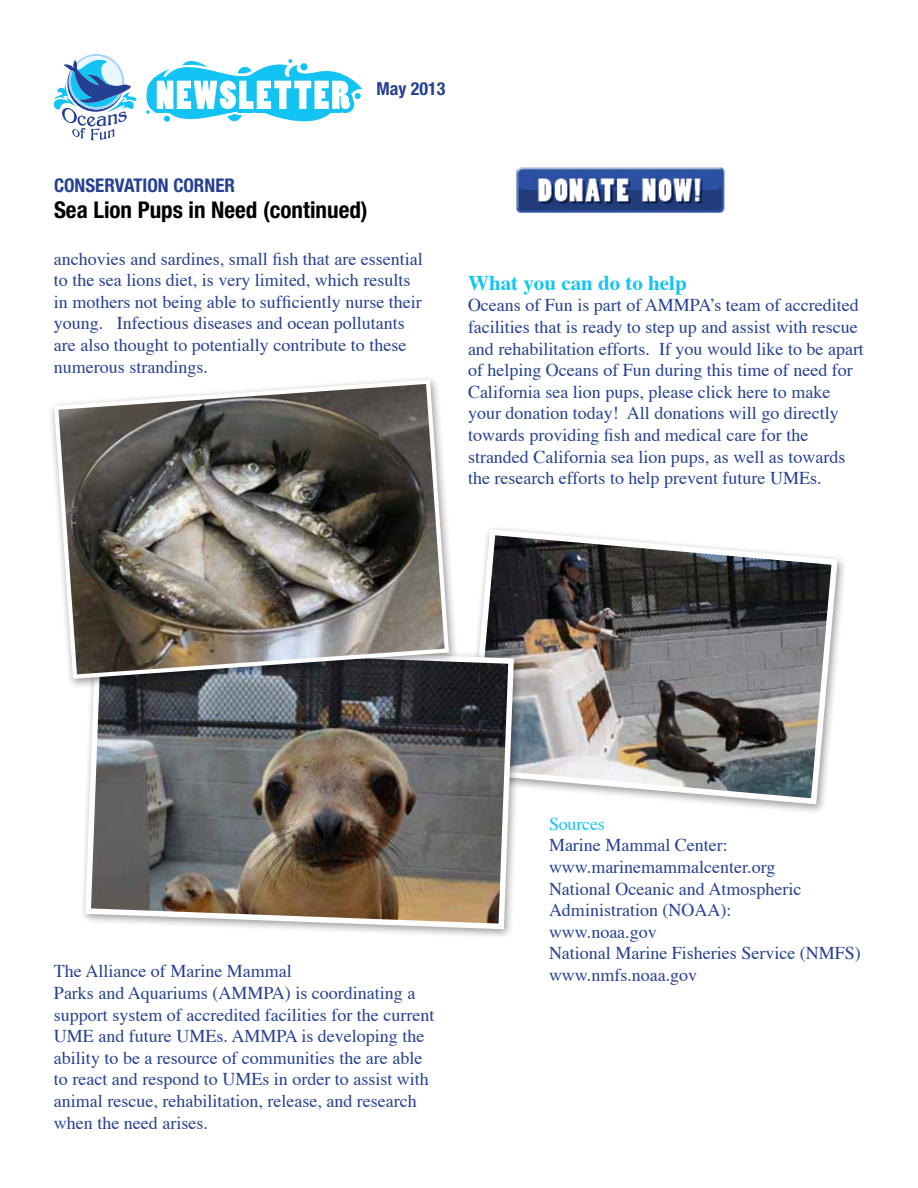
<style>
.page{position:relative;width:918px;height:1188px;background:#fff}
.page>*{position:absolute;margin:0;border:0;box-sizing:border-box;transform-origin:0 0}
.t1{font:700 condensed 23.1px "Helvetica Neue";color:#000}
.t2{font:700 21px "Times";color:#12c3f4}
.t3{font:700 condensed 18.9px "Helvetica Neue";color:#253f92}
.t4{font:18px/21.6px "Times";color:#253f92}
.t5{font:700 condensed 18px "Helvetica Neue";color:#253f92}
.t6{font:18px "Times";letter-spacing:-.01em;color:#12c3f4}
</style>
<div class="page">
<svg style="left:54px;top:54px;width:308px;height:86px"></svg>
<img style="left:477px;top:528px;width:364px;height:279px">
<div style="left:79px;top:638px;width:445px;height:302px;background:#000;opacity:.4"></div>
<img style="left:82px;top:640px;width:435px;height:292px">
<div style="left:48px;top:375px;width:411px;height:315px;background:#000;opacity:.4"></div>
<img style="left:52px;top:377px;width:399px;height:304px">
<img style="left:516px;top:167px;width:209px;height:46px">
<p class="t5" style="left:376px;top:78px;width:70px">May 2013</p>
<p class="t3" style="left:54px;top:174px;width:182px">CONSERVATION CORNER</p>
<p class="t1" style="left:54px;top:196px;width:315px">Sea Lion Pups in Need (continued)</p>
<p class="t4" style="left:54px;top:246px;width:370px">anchovies and sardines, small fish that are essential to the sea lions diet, is very limited, which results in mothers not being able to sufficiently nurse their young. Infectious diseases and ocean pollutants are also thought to potentially contribute to these numerous strandings.</p>
<p class="t2" style="left:468px;top:263px;width:220px">What you can do to help</p>
<p class="t4" style="left:468px;top:293px;width:398px">Oceans of Fun is part of AMMPA’s team of accredited facilities that is ready to step up and assist with rescue and rehabilitation efforts. If you would like to be apart of helping Oceans of Fun during this time of need for California sea lion pups, please click here to make your donation today! All donations will go directly towards providing fish and medical care for the stranded California sea lion pups, as well as towards the research efforts to help prevent future UMEs.</p>
<p class="t4" style="left:54px;top:959px;width:382px">The Alliance of Marine Mammal<br>Parks and Aquariums (AMMPA) is coordinating a support system of accredited facilities for the current UME and future UMEs. AMMPA is developing the ability to be a resource of communities the are able to react and respond to UMEs in order to assist with animal rescue, rehabilitation, release, and research when the need arises.</p>
<p class="t6" style="left:549px;top:807px;width:57px">Sources</p>
<p class="t4" style="left:549px;top:833px;width:313px">Marine Mammal Center: www.marinemammalcenter.org<br>National Oceanic and Atmospheric<br>Administration (NOAA):<br>www.noaa.gov<br>National Marine Fisheries Service (NMFS) www.nmfs.noaa.gov</p>
</div>
